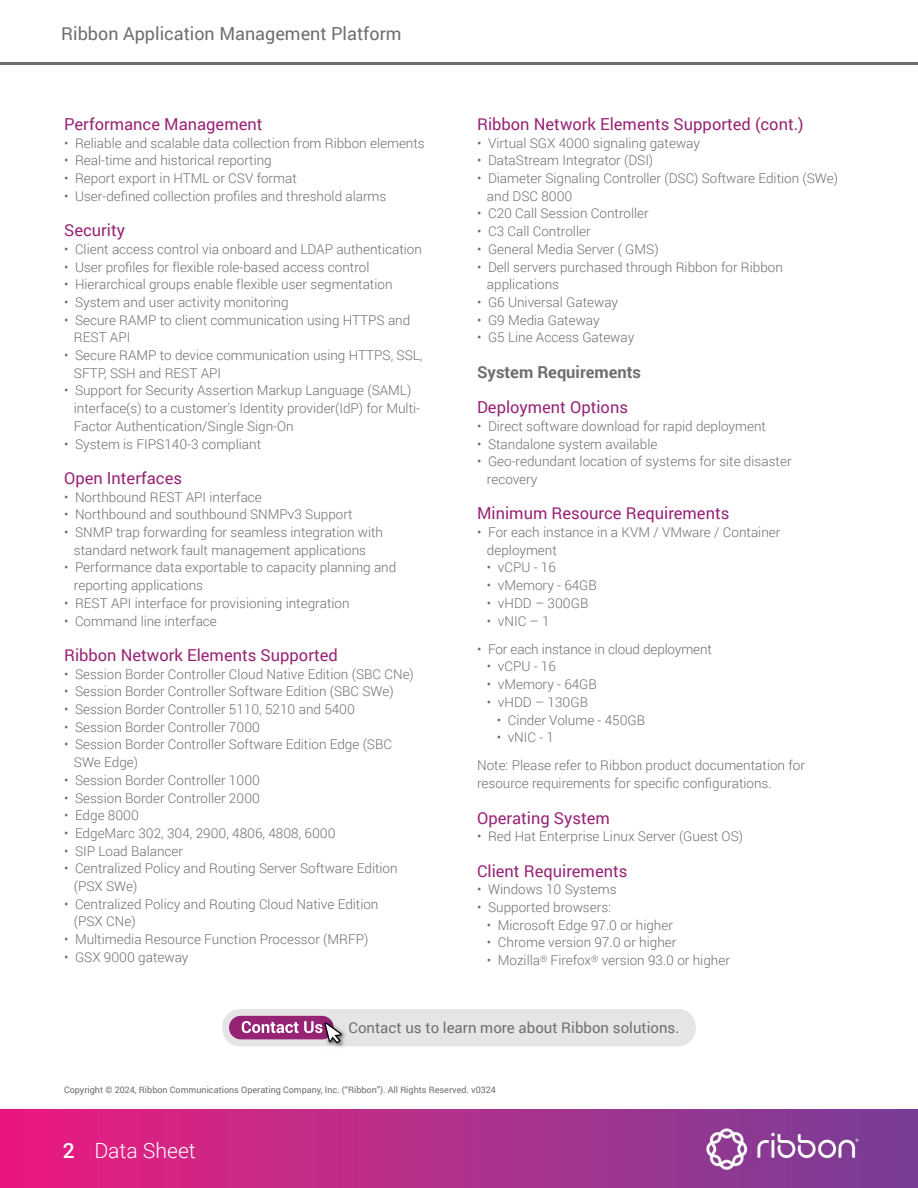
<style>
.page{position:relative;width:918px;height:1188px;background:#fff}
.page>*{position:absolute;margin:0;border:0;box-sizing:border-box;transform-origin:0 0}
.t1{font:300 21px "Roboto";color:#fff}
.t2{font:18px "Roboto";color:#6d6e71}
.t3{font:16.5px "Roboto";color:#972375}
.t4{font:700 16.5px "Roboto";color:#6d6e71}
.t5{font:15px "Roboto";color:#6f7073}
.t6{font:300 13.5px/17.7px "Roboto";color:#6d6e71}
.t7{font:9px "Roboto";color:#6d6e71}
.s1{font-weight:500}
</style>
<div class="page">
<img style="left:0;top:1110px;width:918px;height:78px">
<hr style="left:0;top:63px;width:918px;height:2px;background:#6d6e71">
<div style="left:222px;top:1009px;width:474px;height:37px;background:#e5e4e6;border-radius:18px"></div>
<div style="left:229px;top:1016px;width:105px;height:23px;background:#972375;border-radius:12px"></div>
<img style="left:327px;top:1031px;width:19px;height:16px">
<svg style="left:242px;top:1021px;width:100px;height:23px"></svg>
<h2 class="t2" style="left:61px;top:21px;width:342px">Ribbon Application Management Platform</h2>
<p class="t3" style="left:64px;top:113px;width:200px">Performance Management</p>
<p class="t6" style="left:64px;top:134px;width:362px">• Reliable and scalable data collection from Ribbon elements</p>
<p class="t6" style="left:64px;top:151px;width:209px">• Real-time and historical reporting</p>
<p class="t6" style="left:64px;top:169px;width:234px">• Report export in HTML or CSV format</p>
<p class="t6" style="left:64px;top:187px;width:324px">• User-defined collection profiles and threshold alarms</p>
<p class="t3" style="left:64px;top:219px;width:62px">Security</p>
<p class="t6" style="left:64px;top:240px;width:359px">• Client access control via onboard and LDAP authentication</p>
<p class="t6" style="left:64px;top:257px;width:307px">• User profiles for flexible role-based access control</p>
<p class="t6" style="left:64px;top:275px;width:330px">• Hierarchical groups enable flexible user segmentation</p>
<p class="t6" style="left:64px;top:293px;width:226px">• System and user activity monitoring</p>
<p class="t6" style="left:74px;top:311px;width:338px;text-indent:-10px">• Secure RAMP to client communication using HTTPS and<br>REST API</p>
<p class="t6" style="left:74px;top:346px;width:350px;text-indent:-10px">• Secure RAMP to device communication using HTTPS, SSL,<br>SFTP, SSH and REST API</p>
<p class="t6" style="left:74px;top:381px;width:348px;text-indent:-10px">• Support for Security Assertion Markup Language (SAML) interface(s) to a customer’s Identity provider(IdP) for Multi-<br>Factor Authentication/Single Sign-On</p>
<p class="t6" style="left:64px;top:434px;width:199px">• System is FIPS140-3 compliant</p>
<p class="t3" style="left:64px;top:467px;width:119px">Open Interfaces</p>
<p class="t6" style="left:64px;top:488px;width:199px">• Northbound REST API interface</p>
<p class="t6" style="left:64px;top:505px;width:290px">• Northbound and southbound SNMPv3 Support</p>
<p class="t6" style="left:64px;top:523px;width:321px;text-align:center">• SNMP trap forwarding for seamless integration with standard network fault management applications</p>
<p class="t6" style="left:74px;top:558px;width:324px;text-indent:-10px">• Performance data exportable to capacity planning and reporting applications</p>
<p class="t6" style="left:64px;top:594px;width:287px">• REST API interface for provisioning integration</p>
<p class="t6" style="left:64px;top:611px;width:154px">• Command line interface</p>
<p class="t3" style="left:64px;top:644px;width:275px">Ribbon Network Elements Supported</p>
<p class="t6" style="left:64px;top:665px;width:351px">• Session Border Controller Cloud Native Edition (SBC CNe)</p>
<p class="t6" style="left:64px;top:682px;width:331px">• Session Border Controller Software Edition (SBC SWe)</p>
<p class="t6" style="left:64px;top:700px;width:292px">• Session Border Controller 5110, 5210 and 5400</p>
<p class="t6" style="left:64px;top:718px;width:198px">• Session Border Controller 7000</p>
<p class="t6" style="left:74px;top:735px;width:320px;text-indent:-10px">• Session Border Controller Software Edition Edge (SBC<br>SWe Edge)</p>
<p class="t6" style="left:64px;top:771px;width:198px">• Session Border Controller 1000</p>
<p class="t6" style="left:64px;top:788px;width:198px">• Session Border Controller 2000</p>
<p class="t6" style="left:64px;top:806px;width:76px">• Edge 8000</p>
<p class="t6" style="left:64px;top:824px;width:273px">• EdgeMarc 302, 304, 2900, 4806, 4808, 6000</p>
<p class="t6" style="left:64px;top:842px;width:121px">• SIP Load Balancer</p>
<p class="t6" style="left:74px;top:859px;width:325px;text-indent:-10px">• Centralized Policy and Routing Server Software Edition (PSX SWe)</p>
<p class="t6" style="left:74px;top:895px;width:306px;text-indent:-10px">• Centralized Policy and Routing Cloud Native Edition (PSX CNe)</p>
<p class="t6" style="left:64px;top:930px;width:306px">• Multimedia Resource Function Processor (MRFP)</p>
<p class="t6" style="left:64px;top:948px;width:126px">• GSX 9000 gateway</p>
<p class="t3" style="left:477px;top:113px;width:328px">Ribbon Network Elements Supported (cont.)</p>
<p class="t6" style="left:477px;top:134px;width:224px">• Virtual SGX 4000 signaling gateway</p>
<p class="t6" style="left:477px;top:151px;width:178px">• DataStream Integrator (DSI)</p>
<p class="t6" style="left:487px;top:169px;width:353px;text-indent:-10px">• Diameter Signaling Controller (DSC) Software Edition (SWe) and DSC 8000</p>
<p class="t6" style="left:477px;top:204px;width:173px">• C20 Call Session Controller</p>
<p class="t6" style="left:477px;top:222px;width:115px">• C3 Call Controller</p>
<p class="t6" style="left:477px;top:240px;width:183px">• General Media Server ( GMS)</p>
<p class="t6" style="left:487px;top:257px;width:297px;text-indent:-10px">• Dell servers purchased through Ribbon for Ribbon applications</p>
<p class="t6" style="left:477px;top:293px;width:143px">• G6 Universal Gateway</p>
<p class="t6" style="left:477px;top:311px;width:124px">• G9 Media Gateway</p>
<p class="t6" style="left:477px;top:328px;width:159px">• G5 Line Access Gateway</p>
<p class="t4" style="left:477px;top:360px;width:166px">System Requirements</p>
<p class="t3" style="left:477px;top:396px;width:152px">Deployment Options</p>
<p class="t6" style="left:477px;top:417px;width:290px">• Direct software download for rapid deployment</p>
<p class="t6" style="left:477px;top:434px;width:182px">• Standalone system available</p>
<p class="t6" style="left:487px;top:452px;width:306px;text-indent:-10px">• Geo-redundant location of systems for site disaster recovery</p>
<p class="t3" style="left:477px;top:502px;width:254px">Minimum Resource Requirements</p>
<p class="t6" style="left:487px;top:523px;width:295px;text-indent:-10px">• For each instance in a KVM / VMware / Container deployment</p>
<p class="t6" style="left:487px;top:558px;width:70px">• vCPU - 16</p>
<p class="t6" style="left:487px;top:576px;width:111px">• vMemory - 64GB</p>
<p class="t6" style="left:487px;top:594px;width:103px">• vHDD – 300GB</p>
<p class="t6" style="left:487px;top:611px;width:64px">• vNIC – 1</p>
<p class="t6" style="left:477px;top:640px;width:236px">• For each instance in cloud deployment</p>
<p class="t6" style="left:487px;top:657px;width:70px">• vCPU - 16</p>
<p class="t6" style="left:487px;top:675px;width:111px">• vMemory - 64GB</p>
<p class="t6" style="left:487px;top:693px;width:103px">• vHDD – 130GB</p>
<p class="t6" style="left:497px;top:710px;width:150px">• Cinder Volume - 450GB</p>
<p class="t6" style="left:477px;top:723px;width:329px;line-height:28.2px;text-indent:20px">• vNIC - 1<br>Note: Please refer to Ribbon product documentation for</p>
<p class="t6" style="left:477px;top:774px;width:296px">resource requirements for specific configurations.</p>
<p class="t3" style="left:477px;top:806px;width:134px">Operating System</p>
<p class="t6" style="left:477px;top:827px;width:268px">• Red Hat Enterprise Linux Server (Guest OS)</p>
<p class="t3" style="left:477px;top:859px;width:152px">Client Requirements</p>
<p class="t6" style="left:477px;top:880px;width:141px">• Windows 10 Systems</p>
<p class="t6" style="left:477px;top:898px;width:136px">• Supported browsers:</p>
<p class="t6" style="left:487px;top:916px;width:188px">• Microsoft Edge 97.0 or higher</p>
<p class="t6" style="left:487px;top:933px;width:191px">• Chrome version 97.0 or higher</p>
<p class="t6" style="left:487px;top:951px;width:244px">• Mozilla<sup>®</sup> Firefox<sup>®</sup> version 93.0 or higher</p>
<p class="t5" style="left:349px;top:1017px;width:332px">Contact us to learn more about Ribbon solutions.</p>
<p class="t7" style="left:64px;top:1084px;width:433px">Copyright ©️ 2024, Ribbon Communications Operating Company, Inc. (“Ribbon”). All Rights Reserved. v0324</p>
<h1 class="t1" style="left:63px;top:1136px;width:134px"><span class="s1">2</span> Data Sheet</h1>
</div>
